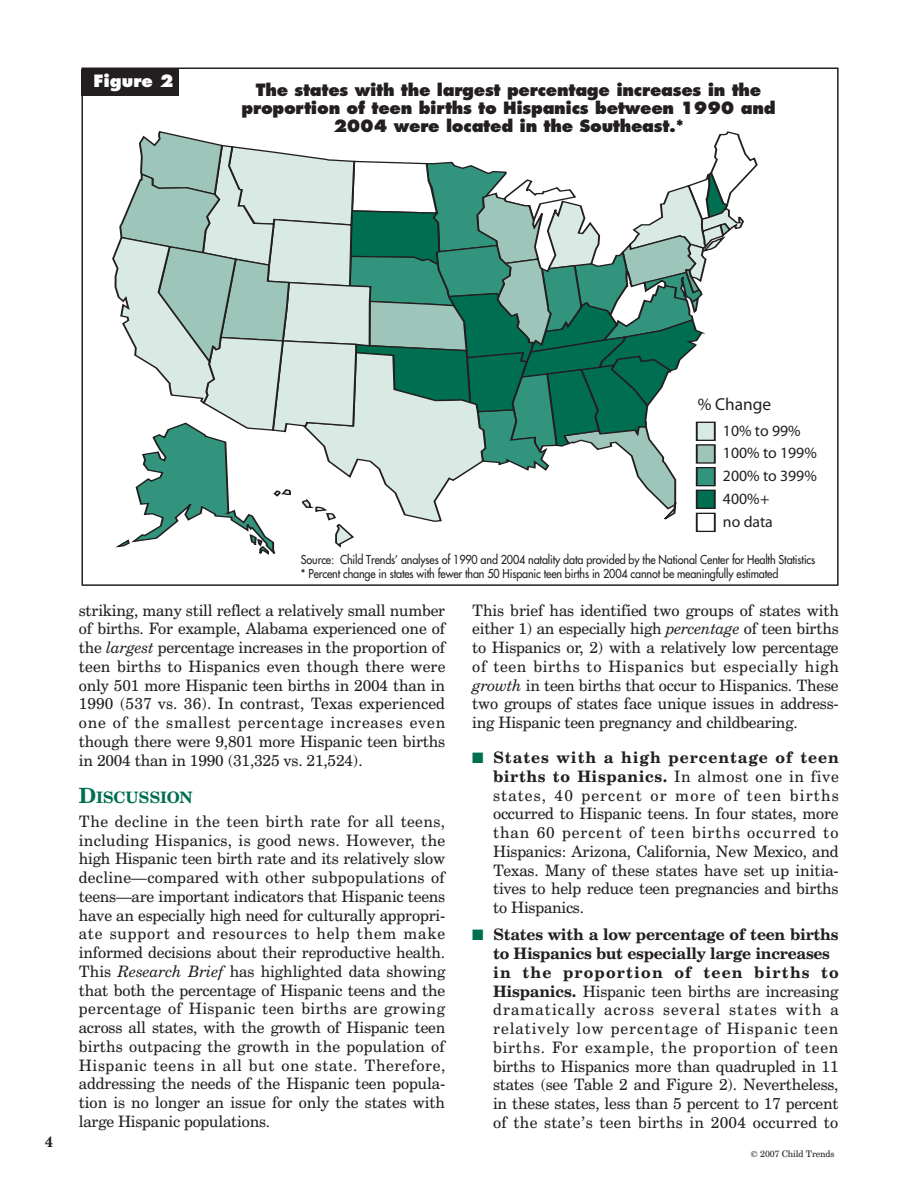
<style>
.page{position:relative;width:918px;height:1188px;background:#fff}
.page>*{position:absolute;margin:0;border:0;box-sizing:border-box;transform-origin:0 0}
.t1{font:17.4px "Myriad";color:#231f20}
.t2{font:800 16.5px/18px "Futura";letter-spacing:-.015em;color:#231f20;text-align:center}
.t3{font:800 16.5px "Futura";color:#fff}
.t4{font:15.75px/18.8px "Century Schoolbook BT";letter-spacing:-.01em;color:#231f20;text-align:justify}
.t5{font:15.75px/24.2px "Century Schoolbook BT";letter-spacing:.025em;color:#231f20}
.t6{font:15.75px/22.8px "Myriad";color:#231f20}
.t7{font:700 15px "Century Schoolbook BT";color:#231f20;scale:.93 1}
.t8{font:12px/13.5px "Futura";letter-spacing:-.015em;color:#231f20;scale:.9 1}
.t9{font:9px "Century Schoolbook BT";letter-spacing:-.01em;color:#231f20}
.s1{font-style:italic}
.s2{font-weight:700;font-size:21px;color:#006e51}
.s3{font-weight:700;color:#006e51}
.s4{color:#006e51}
.s5{font-weight:700}
</style>
<div class="page">
<svg style="left:112px;top:131px;width:646px;height:424px"></svg>
<div style="left:697px;top:422px;width:18px;height:18px;background:#d9eae5"></div>
<div style="left:696px;top:422px;width:20px;height:19px;border:2px solid #231f20"></div>
<div style="left:697px;top:445px;width:18px;height:18px;background:#9dc5ba"></div>
<div style="left:696px;top:444px;width:20px;height:20px;border:2px solid #231f20"></div>
<div style="left:697px;top:468px;width:18px;height:18px;background:#33947e"></div>
<div style="left:696px;top:467px;width:20px;height:19px;border:2px solid #231f20"></div>
<div style="left:697px;top:490px;width:18px;height:18px;background:#006e51"></div>
<div style="left:696px;top:489px;width:20px;height:20px;border:2px solid #231f20"></div>
<div style="left:697px;top:513px;width:18px;height:18px;background:#fff"></div>
<div style="left:696px;top:513px;width:20px;height:19px;border:2px solid #231f20"></div>
<div style="left:81px;top:69px;width:98px;height:26px;background:#231f20"></div>
<p class="t3" style="left:94px;top:74px;width:82px">Figure 2</p>
<p class="t2" style="left:242px;top:82px;width:536px">The states with the largest percentage increases in the proportion of teen births to Hispanics between 1990 and<br>2004 were located in the Southeast.*</p>
<p class="t7" style="left:45px;top:1136px;width:10px">4</p>
<p class="t1" style="left:698px;top:398px;width:75px">% Change</p>
<p class="t6" style="left:723px;top:420px;width:95px">10% to 9%<br>100% to 199%<br>200% to 399%<br>400%+<br>no data</p>
<p class="t8" style="left:301px;top:554px;width:573px">Source: Child Trends’ analyses of 1990 and 2004 natality data provided by the National Center for Health Statistics * Percent change in states with fewer than 50 Hispanic teen births in 2004 cannot be meaningfully estimated</p>
<p class="t4" style="left:79px;top:602px;width:368px">striking, many still reflect a relatively small number of births. For example, Alabama experienced one of the <span class="s1">largest</span> percentage increases in the proportion of teen births to Hispanics even though there were only 501 more Hispanic teen births in 2004 than in 1990 (537 vs. 36). In contrast, Texas experienced one of the smallest percentage increases even though there were 9,801 more Hispanic teen births in 2004 than in 1990 (31,325 vs. 21,524).</p>
<p class="t5" style="left:79px;top:787px;width:368px"><span class="s2">D</span><span class="s3">ISCUSSION<br></span>The decline in the teen birth rate for all teens,</p>
<p class="t4" style="left:79px;top:832px;width:368px">including Hispanics, is good news. However, the high Hispanic teen birth rate and its relatively slow decline—compared with other subpopulations of teens—are important indicators that Hispanic teens have an especially high need for culturally appropri&shy;ate support and resources to help them make informed decisions about their reproductive health.<br>This <span class="s1">Research Brief</span> has highlighted data showing that both the percentage of Hispanic teens and the percentage of Hispanic teen births are growing across all states, with the growth of Hispanic teen births outpacing the growth in the population of Hispanic teens in all but one state. Therefore, addressing the needs of the Hispanic teen popula&shy;tion is no longer an issue for only the states with large Hispanic populations.</p>
<p class="t4" style="left:472px;top:602px;width:368px">This brief has identified two groups of states with either 1) an especially high <span class="s1">percentage</span> of teen births to Hispanics or, 2) with a relatively low percentage of teen births to Hispanics but especially high <span class="s1">growth</span> in teen births that occur to Hispanics. These two groups of states face unique issues in address&shy;ing Hispanic teen pregnancy and childbearing.</p>
<p class="t4" style="left:493px;top:750px;width:347px;text-indent:-21px"><span class="s4">■</span> <span class="s5">States with a high percentage of teen births to Hispanics.</span> In almost one in five states, 40 percent or more of teen births occurred to Hispanic teens. In four states, more than 60 percent of teen births occurred to Hispanics: Arizona, California, New Mexico, and Texas. Many of these states have set up initia&shy;tives to help reduce teen pregnancies and births to Hispanics.</p>
<p class="t4" style="left:493px;top:927px;width:347px;text-align:left;text-indent:-21px"><span class="s4">■</span> <span class="s5">States with a low percentage of teen births to Hispanics but especially large increases in the proportion of teen births to Hispanics.</span> Hispanic teen births are increasing dramatically across several states with a relatively low percentage of Hispanic teen births. For example, the proportion of teen births to Hispanics more than quadrupled in 11 states (see Table 2 and Figure 2). Nevertheless, in these states, less than 5 percent to 17 percent of the state’s teen births in 2004 occurred to</p>
<p class="t9" style="left:751px;top:1151px;width:85px">© 2007 Child Trends</p>
</div>
